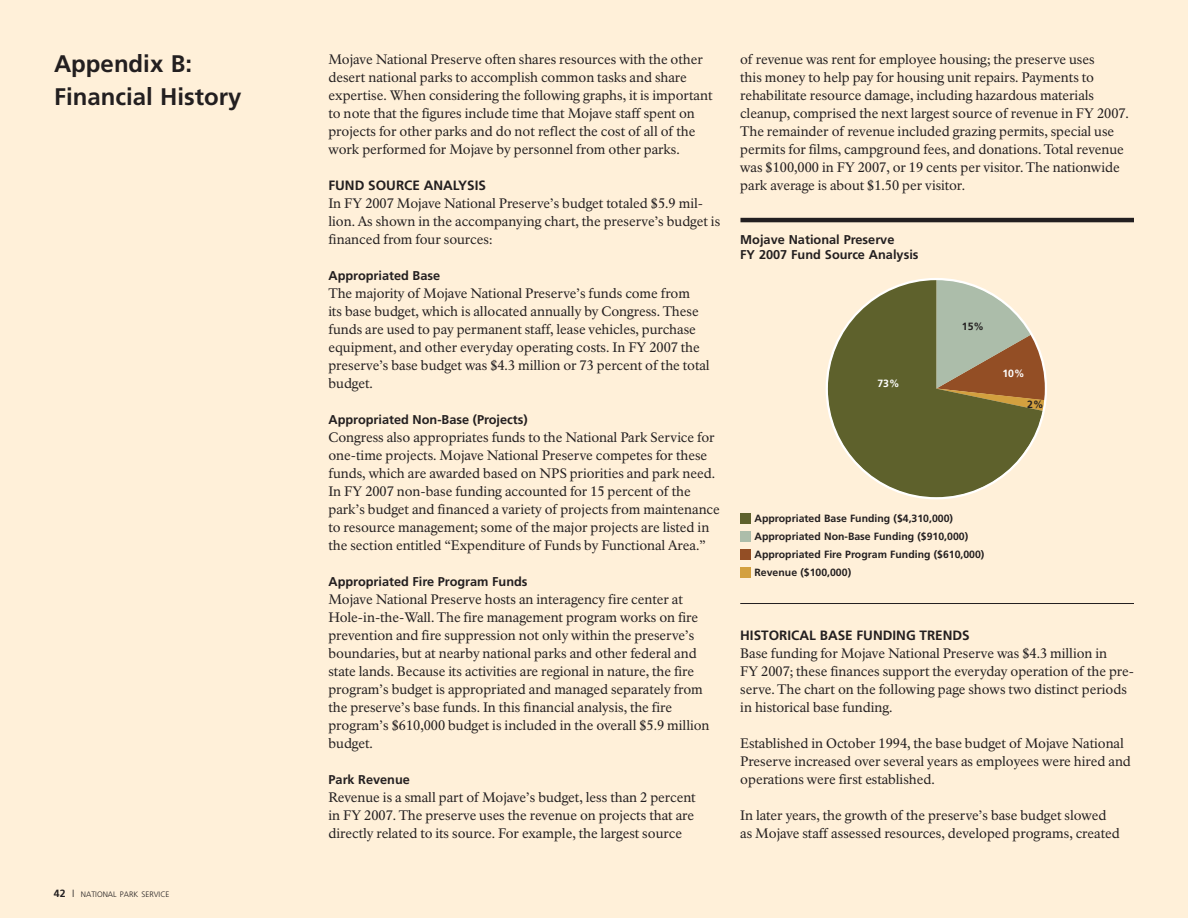
<style>
.page{position:relative;width:1188px;height:918px;background:#fff0d9}
.page>*{position:absolute;margin:0;border:0;box-sizing:border-box;transform-origin:0 0}
.t1{font:700 24px/33px "Frutiger LT Std";color:#231f20}
.t2{font:13.5px/18px "NPS Rawlinson OT";letter-spacing:-.005em;color:#231f20}
.t3{font:700 13.5px "Frutiger LT Std";color:#231f20}
.t4{font:700 12.75px/15px "Frutiger LT Std";color:#231f20}
.t5{font:700 10.5px/18px "Frutiger LT Std";color:#231f20}
.t6{font:700 10.5px "Frutiger LT Std";color:#fff}
.t7{font:300 7.8px "Frutiger LT Std";color:#231f20}
.s1{font-weight:700;font-size:10.5px}
.s2{font-size:10.5px}
</style>
<div class="page">
<hr style="left:740px;top:603px;width:394px;height:1px;background:#231f20">
<hr style="left:740px;top:218px;width:394px;height:4px;background:#231f20">
<div style="left:740px;top:513px;width:11px;height:11px;background:#5e612c"></div>
<div style="left:740px;top:531px;width:11px;height:10px;background:#acbdaa"></div>
<div style="left:740px;top:549px;width:11px;height:11px;background:#934e25"></div>
<div style="left:740px;top:567px;width:11px;height:11px;background:#d3a03f"></div>
<svg style="left:827px;top:279px;width:216px;height:219px;fill:#5e612c"></svg>
<h1 class="t1" style="left:54px;top:47px;width:189px">Appendix B:<br>Financial H istory</h1>
<p class="t2" style="left:328px;top:51px;width:386px">Mojave National Preserve often shares resources with the other desert national parks to accomplish common tasks and share expertise. When considering the following graphs, it is important to note that the figures include time that Mojave staff spent on projects for other parks and do not reflect the cost of all of the work performed for Mojave by personnel from other parks.</p>
<p class="t3" style="left:328px;top:177px;width:159px">Fund Source Analysis</p>
<p class="t2" style="left:328px;top:195px;width:393px">In FY 2007 Mojave National Preserve’s budget totaled $5.9 mil&shy;lion. As shown in the accompanying chart, the preserve’s budget is financed from four sources:</p>
<p class="t4" style="left:328px;top:268px;width:113px">Appropriated Base</p>
<p class="t2" style="left:328px;top:285px;width:383px">The majority of Mojave National Preserve’s funds come from<br>its base budget, which is allocated annually by Congress. These funds are used to pay permanent staff, lease vehicles, purchase equipment, and other everyday operating costs. In FY 2007 the preserve’s base budget was $4.3 million or 73 percent of the total budget.</p>
<p class="t4" style="left:328px;top:412px;width:201px">Appropriated Non-Base (Projects)</p>
<p class="t2" style="left:328px;top:429px;width:393px">Congress also appropriates funds to the National Park Service for one-time projects. Mojave National Preserve competes for these funds, which are awarded based on NPS priorities and park need.<br>In FY 2007 non-base funding accounted for 15 percent of the park’s budget and financed a variety of projects from maintenance to resource management; some of the major projects are listed in the section entitled “Expenditure of Funds by Functional Area.”</p>
<p class="t4" style="left:328px;top:574px;width:201px">Appropriated Fire Program Funds</p>
<p class="t2" style="left:328px;top:591px;width:383px">Mojave National Preserve hosts an interagency fire center at Hole-in-the-Wall. The fire management program works on fire prevention and fire suppression not only within the preserve’s boundaries, but at nearby national parks and other federal and state lands. Because its activities are regional in nature, the fire program’s budget is appropriated and managed separately from the preserve’s base funds. In this financial analysis, the fire program’s $610,000 budget is included in the overall $5.9 million budget.</p>
<p class="t4" style="left:328px;top:772px;width:83px">Park Revenue</p>
<p class="t2" style="left:328px;top:789px;width:369px">Revenue is a small part of Mojave’s budget, less than 2 percent in FY 2007. The preserve uses the revenue on projects that are directly related to its source. For example, the largest source</p>
<p class="t7" style="left:54px;top:890px;width:117px"><span class="s1">42</span> <span class="s2">I</span> NATIONAL PARK SERVICE</p>
<p class="t2" style="left:740px;top:51px;width:390px">of revenue was rent for employee housing; the preserve uses<br>this money to help pay for housing unit repairs. Payments to rehabilitate resource damage, including hazardous materials cleanup, comprised the next largest source of revenue in FY 2007.<br>The remainder of revenue included grazing permits, special use permits for films, campground fees, and donations. Total revenue was $100,000 in FY 2007, or 19 cents per visitor. The nationwide park average is about $1.50 per visitor.</p>
<p class="t4" style="left:740px;top:232px;width:180px">Mojave National Preserve<br>FY 2007 Fund Source Analysis</p>
<p class="t6" style="left:877px;top:378px;width:24px">73%</p>
<p class="t5" style="left:962px;top:318px;width:24px">15%</p>
<p class="t6" style="left:1002px;top:367px;width:24px">10%</p>
<p class="t5" style="left:1027px;top:395px;width:18px">2%</p>
<p class="t5" style="left:740px;top:509px;width:246px">Appropriated Base Funding ($4,310,000)<br>Appropriated Non-Base Funding ($910,000)<br>Appropriated Fire Program Funding ($610,000)<br>Revenue ($100,000)</p>
<p class="t3" style="left:740px;top:628px;width:231px">H istorical Base Funding Trends</p>
<p class="t2" style="left:740px;top:645px;width:395px">Base funding for Mojave National Preserve was $4.3 million in<br>FY 2007; these finances support the everyday operation of the pre&shy;serve. The chart on the following page shows two distinct periods in historical base funding.</p>
<p class="t2" style="left:740px;top:735px;width:392px">Established in October 1994, the base budget of Mojave National<br>Preserve increased over several years as employees were hired and operations were first established.</p>
<p class="t2" style="left:740px;top:807px;width:381px">In later years, the growth of the preserve’s base budget slowed as Mojave staff assessed resources, developed programs, created</p>
</div>
